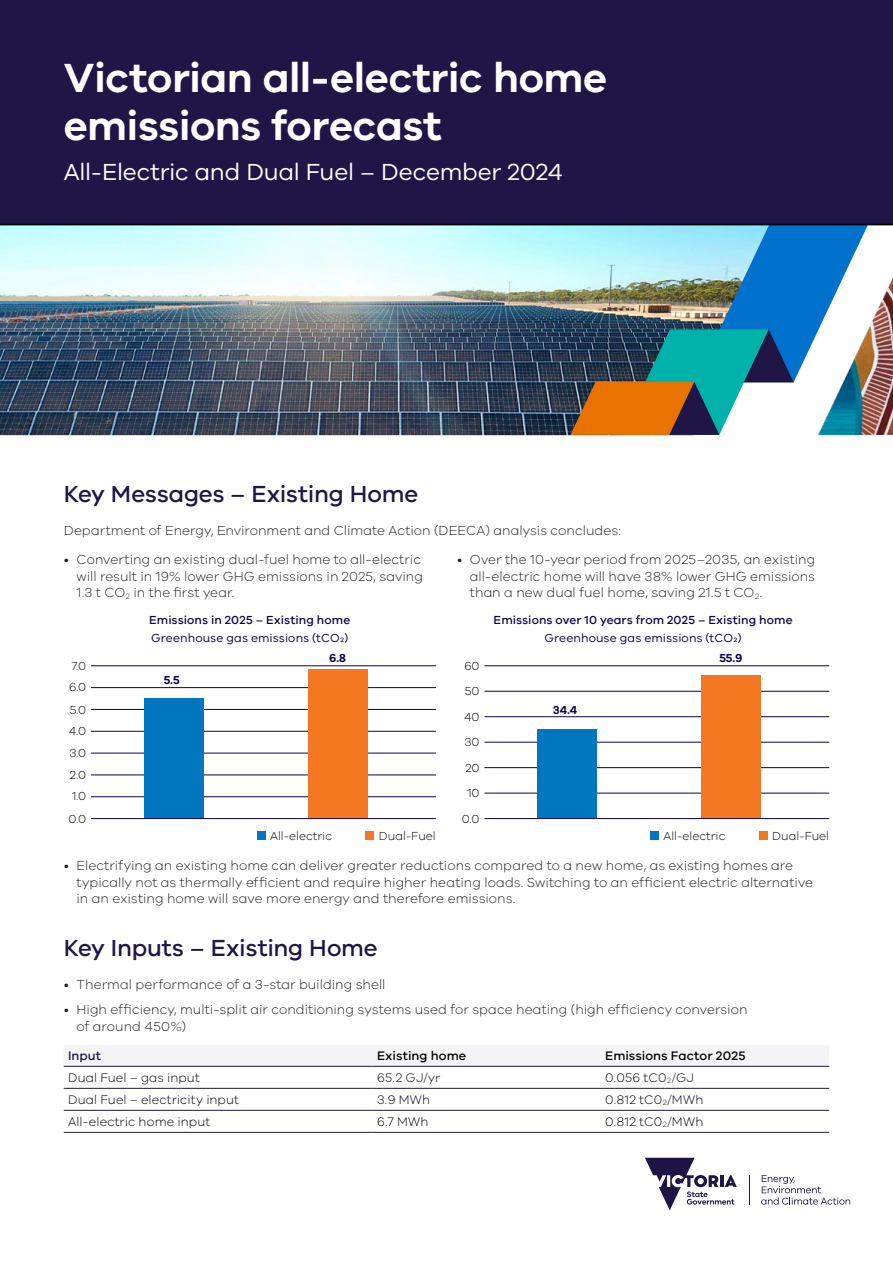
<style>
.page{position:relative;width:893px;height:1263px;background:#fff}
.page>*{position:absolute;margin:0;border:0;box-sizing:border-box;transform-origin:0 0}
.t1{font:600 42px/48px "VIC";letter-spacing:-.01em;color:#fff}
.t2{font:500 24px "VIC";letter-spacing:-.01em;color:#201547}
.t3{font:24px "VIC";letter-spacing:-.01em;color:#fff}
.t4{font:300 13.5px/16.5px "VIC";letter-spacing:.005em;color:#232222}
.t5{font:300 12.75px "VIC";letter-spacing:.01em;color:#000}
.t6{font:500 12.75px "VIC";letter-spacing:.005em;color:#000}
.t7{font:500 12.75px "VIC";letter-spacing:.01em;color:#201547}
.t8{font:300 12px "VIC";color:#000}
.t9{font:500 12px "VIC";letter-spacing:.01em;color:#100249}
.t10{font:12px "VIC";letter-spacing:.01em;color:#100249}
.t11{font:600 12px "VIC";color:#100249}
</style>
<div class="page">
<svg style="left:645px;top:1158px;width:92px;height:52px"></svg>
<svg style="left:749px;top:1175px;width:1px;height:29px"></svg>
<svg style="left:761px;top:1175px;width:89px;height:29px"></svg>
<img style="left:0;top:225px;width:570px;height:210px">
<img style="left:570px;top:225px;width:323px;height:210px">
<div style="left:0;top:0;width:893px;height:225px;background:#201547"></div>
<div style="left:64px;top:1045px;width:765px;height:21px;background:#f4f3f6"></div>
<hr style="left:64px;top:1088px;width:309px;height:1px;background:#201547">
<hr style="left:373px;top:1088px;width:228px;height:1px;background:#201547">
<hr style="left:601px;top:1088px;width:228px;height:1px;background:#201547">
<hr style="left:64px;top:1110px;width:309px;height:1px;background:#201547">
<hr style="left:373px;top:1110px;width:228px;height:1px;background:#201547">
<hr style="left:601px;top:1110px;width:228px;height:1px;background:#201547">
<hr style="left:64px;top:1132px;width:309px;height:1px;background:#201547">
<hr style="left:373px;top:1132px;width:228px;height:1px;background:#201547">
<hr style="left:601px;top:1132px;width:228px;height:1px;background:#201547">
<hr style="left:64px;top:1066px;width:309px;height:1px;background:#201547">
<hr style="left:373px;top:1066px;width:228px;height:1px;background:#201547">
<hr style="left:601px;top:1066px;width:228px;height:1px;background:#201547">
<hr style="left:91px;top:796px;width:345px;height:1px;background:#100249">
<hr style="left:91px;top:775px;width:345px;height:1px;background:#100249">
<hr style="left:91px;top:753px;width:345px;height:1px;background:#100249">
<hr style="left:91px;top:731px;width:345px;height:1px;background:#100249">
<hr style="left:91px;top:709px;width:345px;height:1px;background:#100249">
<hr style="left:91px;top:687px;width:345px;height:1px;background:#100249">
<hr style="left:91px;top:665px;width:345px;height:1px;background:#100249">
<div style="left:144px;top:698px;width:59px;height:120px;background:#0077be"></div>
<hr style="left:91px;top:818px;width:345px;height:1px;background:#100249">
<div style="left:257px;top:831px;width:8px;height:9px;background:#0077be"></div>
<div style="left:366px;top:831px;width:8px;height:9px;background:#f47721"></div>
<div style="left:308px;top:669px;width:59px;height:149px;background:#f47721"></div>
<hr style="left:484px;top:793px;width:345px;height:1px;background:#100249">
<hr style="left:484px;top:767px;width:345px;height:1px;background:#100249">
<hr style="left:484px;top:742px;width:345px;height:1px;background:#100249">
<hr style="left:484px;top:716px;width:345px;height:1px;background:#100249">
<hr style="left:484px;top:691px;width:345px;height:1px;background:#100249">
<hr style="left:484px;top:665px;width:345px;height:1px;background:#100249">
<div style="left:537px;top:729px;width:60px;height:89px;background:#0077be"></div>
<hr style="left:484px;top:818px;width:345px;height:1px;background:#100249">
<div style="left:650px;top:831px;width:9px;height:9px;background:#0077be"></div>
<div style="left:759px;top:831px;width:8px;height:9px;background:#f47721"></div>
<div style="left:701px;top:675px;width:60px;height:143px;background:#f47721"></div>
<h1 class="t1" style="left:64px;top:53px;width:545px">Victorian all-electric home emissions forecast</h1>
<h2 class="t3" style="left:64px;top:157px;width:500px">All-Electric and Dual Fuel – December 2024</h2>
<h2 class="t2" style="left:64px;top:479px;width:356px">Key Messages – Existing Home</h2>
<p class="t4" style="left:64px;top:522px;width:559px">Department of Energy, Environment and Climate Action (DEECA) analysis concludes:</p>
<p class="t4" style="left:77px;top:551px;width:348px;text-indent:-13px">• Converting an existing dual-fuel home to all-electric will result in 19% lower GHG emissions in 2025, saving<br>1.3 t CO<sub>2</sub> in the first year.</p>
<p class="t4" style="left:470px;top:551px;width:347px;text-align:justify;text-indent:-13px">• Over the 10-year period from 2025–2035, an existing all-electric home will have 38% lower GHG emissions than a new dual fuel home, saving 21.5 t CO<sub>2</sub>.</p>
<p class="t8" style="left:72px;top:658px;width:16px">7.0</p>
<p class="t8" style="left:69px;top:680px;width:19px">6.0</p>
<p class="t8" style="left:70px;top:702px;width:18px">5.0</p>
<p class="t8" style="left:69px;top:724px;width:19px">4.0</p>
<p class="t8" style="left:69px;top:746px;width:18px">3.0</p>
<p class="t8" style="left:70px;top:767px;width:18px">2.0</p>
<p class="t8" style="left:72px;top:789px;width:16px">1.0</p>
<p class="t8" style="left:68px;top:812px;width:19px">0.0</p>
<p class="t9" style="left:149px;top:613px;width:203px">Emissions in 2025 – Existing home</p>
<p class="t10" style="left:151px;top:630px;width:199px">Greenhouse gas emissions (tCO2)</p>
<p class="t9" style="left:494px;top:613px;width:300px">Emissions over 10 years from 2025 – Existing home</p>
<p class="t10" style="left:545px;top:630px;width:199px">Greenhouse gas emissions (tCO2)</p>
<p class="t11" style="left:329px;top:650px;width:18px">6.8</p>
<p class="t8" style="left:464px;top:658px;width:17px">60</p>
<p class="t11" style="left:719px;top:651px;width:24px">55.9</p>
<p class="t11" style="left:164px;top:673px;width:17px">5.5</p>
<p class="t8" style="left:465px;top:684px;width:16px">50</p>
<p class="t8" style="left:464px;top:709px;width:17px">40</p>
<p class="t11" style="left:553px;top:703px;width:26px">34.4</p>
<p class="t8" style="left:465px;top:735px;width:16px">30</p>
<p class="t8" style="left:466px;top:760px;width:15px">20</p>
<p class="t8" style="left:468px;top:786px;width:14px">10</p>
<p class="t8" style="left:462px;top:812px;width:19px">0.0</p>
<p class="t8" style="left:270px;top:829px;width:63px">All-electric</p>
<p class="t8" style="left:379px;top:829px;width:58px">Dual-Fuel</p>
<p class="t8" style="left:663px;top:829px;width:63px">All-electric</p>
<p class="t8" style="left:772px;top:829px;width:58px">Dual-Fuel</p>
<p class="t4" style="left:77px;top:857px;width:738px;text-indent:-13px">• Electrifying an existing home can deliver greater reductions compared to a new home, as existing homes are typically not as thermally efficient and require higher heating loads. Switching to an efficient electric alternative in an existing home will save more energy and therefore emissions.</p>
<h2 class="t2" style="left:64px;top:933px;width:316px">Key Inputs – Existing Home</h2>
<p class="t4" style="left:64px;top:976px;width:323px">• Thermal performance of a 3-star building shell</p>
<p class="t4" style="left:77px;top:1001px;width:673px;text-indent:-13px">• High efficiency, multi-split air conditioning systems used for space heating (high efficiency conversion of around 450%)</p>
<p class="t7" style="left:68px;top:1048px;width:35px">Input</p>
<p class="t6" style="left:377px;top:1048px;width:91px">Existing home</p>
<p class="t6" style="left:605px;top:1048px;width:142px">Emissions Factor 2025</p>
<p class="t5" style="left:68px;top:1070px;width:133px">Dual Fuel – gas input</p>
<p class="t5" style="left:377px;top:1070px;width:65px">65.2 GJ/yr</p>
<p class="t5" style="left:605px;top:1070px;width:90px">0.056 tC0<sub>2</sub>/GJ</p>
<p class="t5" style="left:68px;top:1092px;width:173px">Dual Fuel – electricity input</p>
<p class="t5" style="left:377px;top:1092px;width:55px">3.9 MWh</p>
<p class="t5" style="left:605px;top:1092px;width:100px">0.812 tC0<sub>2</sub>/MWh</p>
<p class="t5" style="left:68px;top:1114px;width:144px">All-electric home input</p>
<p class="t5" style="left:377px;top:1114px;width:53px">6.7 MWh</p>
<p class="t5" style="left:605px;top:1114px;width:100px">0.812 tC0<sub>2</sub>/MWh</p>
</div>
